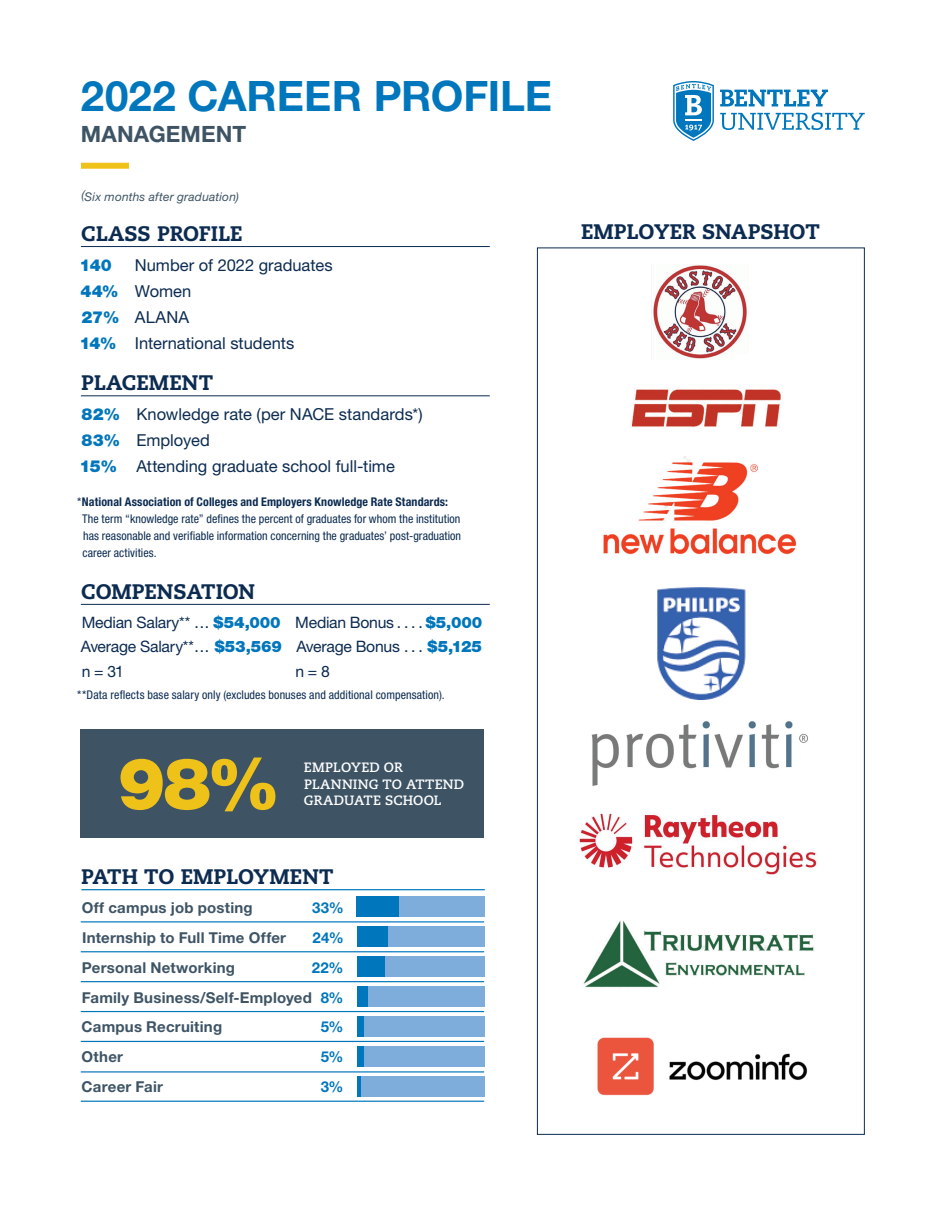
<style>
.page{position:relative;width:945px;height:1215px;background:#fff}
.page>*{position:absolute;margin:0;border:0;box-sizing:border-box;transform-origin:0 0}
.t1{font:900 72px "Helvetica Neue LT Std";color:#efc219}
.t2{font:700 42px "Helvetica Neue LT Std";color:#0076bc}
.t3{font:700 22.5px "Helvetica Neue LT Std";letter-spacing:.005em;color:#3e5465}
.t4{font:800 21px "Caecilia LT Std";color:#0c2b51}
.t5{font:16.5px/26px "Helvetica Neue LT Std";color:#0c2b51}
.t6{font:900 16.5px "Helvetica Neue LT Std";color:#0076bc}
.t7{font:15.75px "Helvetica Neue LT Std";letter-spacing:-.015em;color:#0c2b51}
.t8{font:700 15px/29.8px "Helvetica Neue LT Std";letter-spacing:.015em;color:#3e5465;text-align:justify}
.t9{font:700 15px "Helvetica Neue LT Std";color:#0076bc}
.t10{font:700 13.5px/16.5px "Caecilia LT Std";letter-spacing:.01em;color:#fff}
.t11{font:condensed 12px/17.1px "Helvetica Neue LT Std";letter-spacing:.005em;color:#0c2b51}
.t12{font:italic 12px "Helvetica Neue LT Std";letter-spacing:.015em;color:#3e5465}
.s1{font-weight:900;color:#0076bc}
.s2{font-weight:700}
.s3{color:#0076bc}
</style>
<div class="page">
<hr style="left:81px;top:246px;width:409px;height:1px;background:#0c2b51">
<hr style="left:81px;top:395px;width:409px;height:1px;background:#0c2b51">
<hr style="left:81px;top:604px;width:409px;height:1px;background:#0c2b51">
<hr style="left:81px;top:889px;width:404px;height:1px;background:#0076bc">
<hr style="left:81px;top:921px;width:403px;height:1px;background:#0076bc">
<hr style="left:81px;top:951px;width:403px;height:1px;background:#0076bc">
<hr style="left:81px;top:981px;width:403px;height:1px;background:#0076bc">
<hr style="left:81px;top:1011px;width:403px;height:1px;background:#0076bc">
<hr style="left:81px;top:1041px;width:403px;height:1px;background:#0076bc">
<hr style="left:81px;top:1071px;width:403px;height:2px;background:#0076bc">
<hr style="left:81px;top:1101px;width:403px;height:1px;background:#0076bc">
<div style="left:357px;top:927px;width:127px;height:20px;background:#7eaddb"></div>
<div style="left:357px;top:897px;width:127px;height:20px;background:#7eaddb"></div>
<div style="left:357px;top:957px;width:127px;height:20px;background:#7eaddb"></div>
<div style="left:357px;top:987px;width:127px;height:20px;background:#7eaddb"></div>
<div style="left:357px;top:1016px;width:127px;height:21px;background:#7eaddb"></div>
<div style="left:357px;top:1047px;width:127px;height:20px;background:#7eaddb"></div>
<div style="left:357px;top:1077px;width:127px;height:20px;background:#7eaddb"></div>
<div style="left:357px;top:927px;width:31px;height:20px;background:#0076bc"></div>
<div style="left:357px;top:897px;width:42px;height:20px;background:#0076bc"></div>
<div style="left:357px;top:957px;width:28px;height:20px;background:#0076bc"></div>
<div style="left:357px;top:987px;width:10px;height:20px;background:#0076bc"></div>
<div style="left:357px;top:1016px;width:6px;height:21px;background:#0076bc"></div>
<div style="left:357px;top:1047px;width:6px;height:20px;background:#0076bc"></div>
<hr style="left:357px;top:1077px;width:4px;height:20px;background:#0076bc">
<svg style="left:720px;top:90px;width:108px;height:16px"></svg>
<svg style="left:720px;top:113px;width:145px;height:17px"></svg>
<svg style="left:673px;top:81px;width:41px;height:60px"></svg>
<div style="left:81px;top:163px;width:48px;height:6px;background:#efc219"></div>
<div style="left:80px;top:730px;width:404px;height:108px;background:#3e5465"></div>
<img style="left:653px;top:265px;width:94px;height:94px">
<img style="left:631px;top:389px;width:150px;height:38px">
<img style="left:603px;top:456px;width:194px;height:99px">
<img style="left:591px;top:721px;width:217px;height:65px">
<img style="left:579px;top:813px;width:239px;height:62px">
<img style="left:583px;top:920px;width:231px;height:68px">
<img style="left:597px;top:1037px;width:211px;height:59px">
<img style="left:657px;top:587px;width:89px;height:112px">
<h2 class="t2" style="left:81px;top:70px;width:472px">2022 CAREER PROFILE</h2>
<h3 class="t3" style="left:81px;top:121px;width:167px">MANAGEMENT</h3>
<p class="t12" style="left:81px;top:189px;width:159px">(Six months after graduation)</p>
<h3 class="t4" style="left:81px;top:220px;width:163px">CLASS PROFILE</h3>
<h3 class="t6" style="left:80px;top:255px;width:34px">140</h3>
<h3 class="t5" style="left:80px;top:252px;width:255px;text-indent:55px">Number of 2022 graduates<br><span class="s1">44%</span> Women<br><span class="s1">27%</span> ALANA<br><span class="s1">14%</span> International students</h3>
<h3 class="t4" style="left:81px;top:370px;width:133px">PLACEMENT</h3>
<h3 class="t5" style="left:80px;top:401px;width:345px"><span class="s1">82%</span> Knowledge rate (per NACE standards*)<br><span class="s1">83%</span> Employed<br><span class="s1">15%</span> Attending graduate school full-time</h3>
<p class="t11" style="left:82px;top:493px;width:381px;text-indent:-5px">* <span class="s2">National Association of Colleges and Employers Knowledge Rate Standards:<br></span>The term “knowledge rate” defines the percent of graduates for whom the institution has reasonable and verifiable information concerning the graduates’ post-graduation career activities.</p>
<h3 class="t4" style="left:81px;top:578px;width:175px">COMPENSATION</h3>
<h3 class="t7" style="left:82px;top:613px;width:402px">Median Salary** ... <span class="s1">$54,000</span> Median Bonus . . . . <span class="s1">$5,000</span></h3>
<h3 class="t7" style="left:81px;top:637px;width:403px">Average Salary** ... <span class="s1">$53,569</span> Average Bonus . . . <span class="s1">$5,125</span></h3>
<h3 class="t7" style="left:295px;top:662px;width:36px">n = 8</h3>
<p class="t11" style="left:77px;top:686px;width:369px">**Data reflects base salary only (excludes bonuses and additional compensation).</p>
<h1 class="t1" style="left:118px;top:741px;width:164px">98%</h1>
<p class="t10" style="left:304px;top:760px;width:162px">EMPLOYED OR<br>PLANNING TO ATTEND</p>
<p class="t10" style="left:304px;top:793px;width:140px">GRADUATE SCHOOL</p>
<h3 class="t4" style="left:81px;top:863px;width:254px">PATH TO EMPLOYMENT</h3>
<p class="t8" style="left:82px;top:892px;width:172px">Off campus job posting</p>
<p class="t9" style="left:312px;top:898px;width:33px">33%</p>
<p class="t8" style="left:82px;top:922px;width:206px">Internship to Full Time Offer</p>
<p class="t9" style="left:313px;top:928px;width:33px">24%</p>
<p class="t8" style="left:82px;top:952px;width:155px">Personal Networking</p>
<p class="t8" style="left:82px;top:952px;width:264px;text-indent:230px"><span class="s3">22% </span>Family Business/Self-Employed <span class="s3">8% </span>Campus Recruiting</p>
<p class="t9" style="left:321px;top:1018px;width:24px">5%</p>
<p class="t8" style="left:82px;top:1042px;width:43px">Other</p>
<p class="t9" style="left:321px;top:1048px;width:24px">5%</p>
<p class="t8" style="left:82px;top:1072px;width:83px">Career Fair</p>
<p class="t9" style="left:321px;top:1078px;width:24px">3%</p>
<h3 class="t4" style="left:581px;top:219px;width:240px">EMPLOYER SNAPSHOT</h3>
</div>
